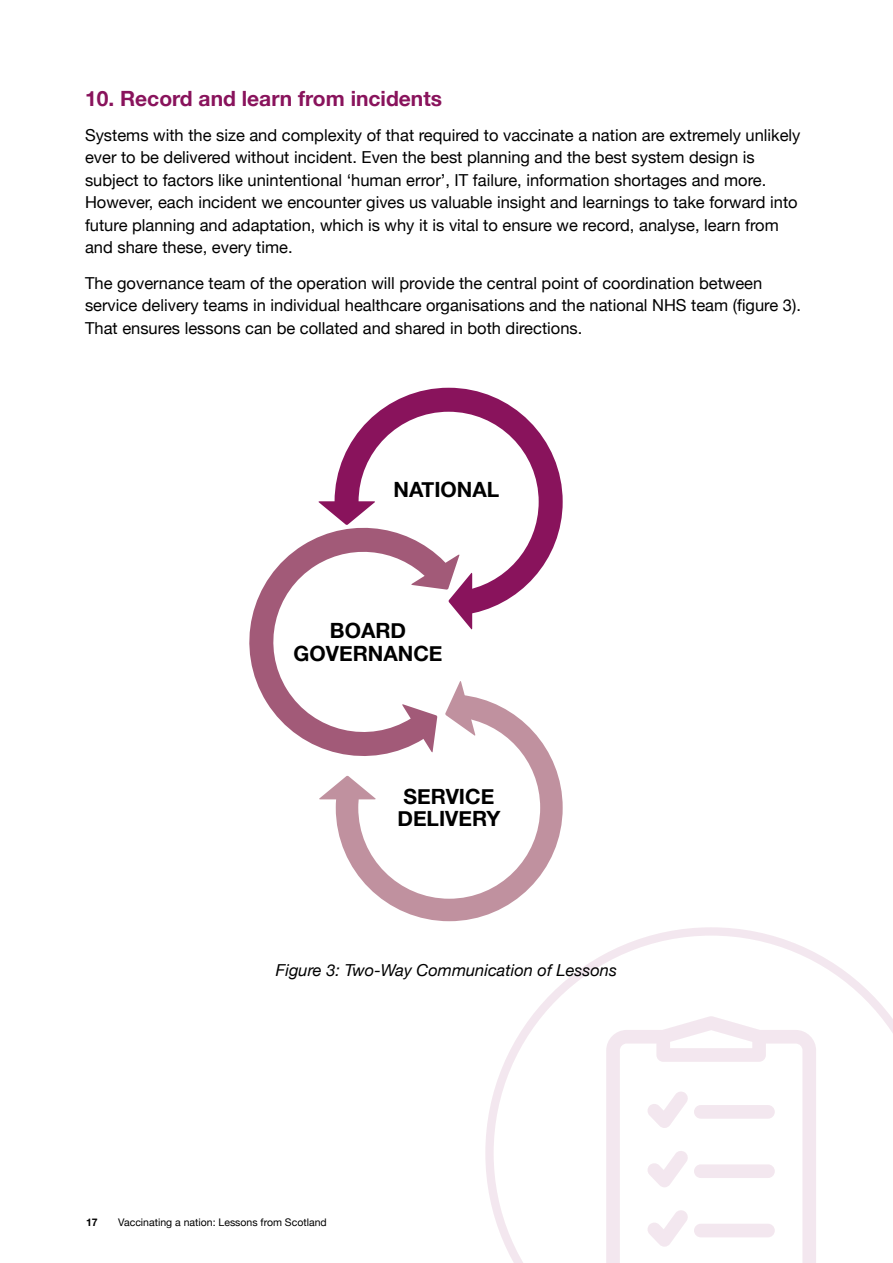
<style>
.page{position:relative;width:893px;height:1263px;background:#fff}
.page>*{position:absolute;margin:0;border:0;box-sizing:border-box;transform-origin:0 0}
.t1{font:700 21px/22.5px "Helvetica Neue";color:#000;text-align:center}
.t2{font:700 21px "Helvetica Neue";color:#89135c}
.t3{font:16.5px/22.5px "Helvetica Neue";color:#000}
.t4{font:italic 16.5px "Helvetica Neue";color:#000}
.t5{font:10.5px "Helvetica Neue";color:#000}
.t6{font:700 10.5px "Helvetica Neue";color:#000}
</style>
<div class="page">
<svg style="left:485px;top:927px;width:408px;height:336px"></svg>
<svg style="left:334px;top:387px;width:229px;height:226px"></svg>
<svg style="left:318px;top:501px;width:57px;height:24px"></svg>
<svg style="left:249px;top:528px;width:227px;height:221px"></svg>
<svg style="left:411px;top:554px;width:61px;height:76px"></svg>
<svg style="left:324px;top:681px;width:250px;height:251px"></svg>
<svg style="left:319px;top:776px;width:57px;height:23px"></svg>
<svg style="left:445px;top:681px;width:30px;height:55px"></svg>
<p class="t2" style="left:85px;top:82px;width:358px">10. Record and learn from incidents</p>
<p class="t3" style="left:85px;top:125px;width:717px">Systems with the size and complexity of that required to vaccinate a nation are extremely unlikely ever to be delivered without incident. Even the best planning and the best system design is subject to factors like unintentional ‘human error’, IT failure, information shortages and more.<br>However, each incident we encounter gives us valuable insight and learnings to take forward into future planning and adaptation, which is why it is vital to ensure we record, analyse, learn from and share these, every time.</p>
<p class="t3" style="left:85px;top:272px;width:717px">The governance team of the operation will provide the central point of coordination between service delivery teams in individual healthcare organisations and the national NHS team (figure 3).<br>That ensures lessons can be collated and shared in both directions.</p>
<p class="t1" style="left:394px;top:479px;width:107px">NATIONAL</p>
<p class="t1" style="left:294px;top:620px;width:150px">BOARD<br>GOVERNANCE</p>
<p class="t1" style="left:397px;top:786px;width:105px;text-align:left">SERVICE<br>DELIVERY</p>
<p class="t4" style="left:276px;top:958px;width:343px">Figure 3: Two-Way Communication of Lessons</p>
<p class="t6" style="left:86px;top:1214px;width:13px">17</p>
<p class="t5" style="left:118px;top:1215px;width:210px">Vaccinating a nation: Lessons from Scotland</p>
</div>
